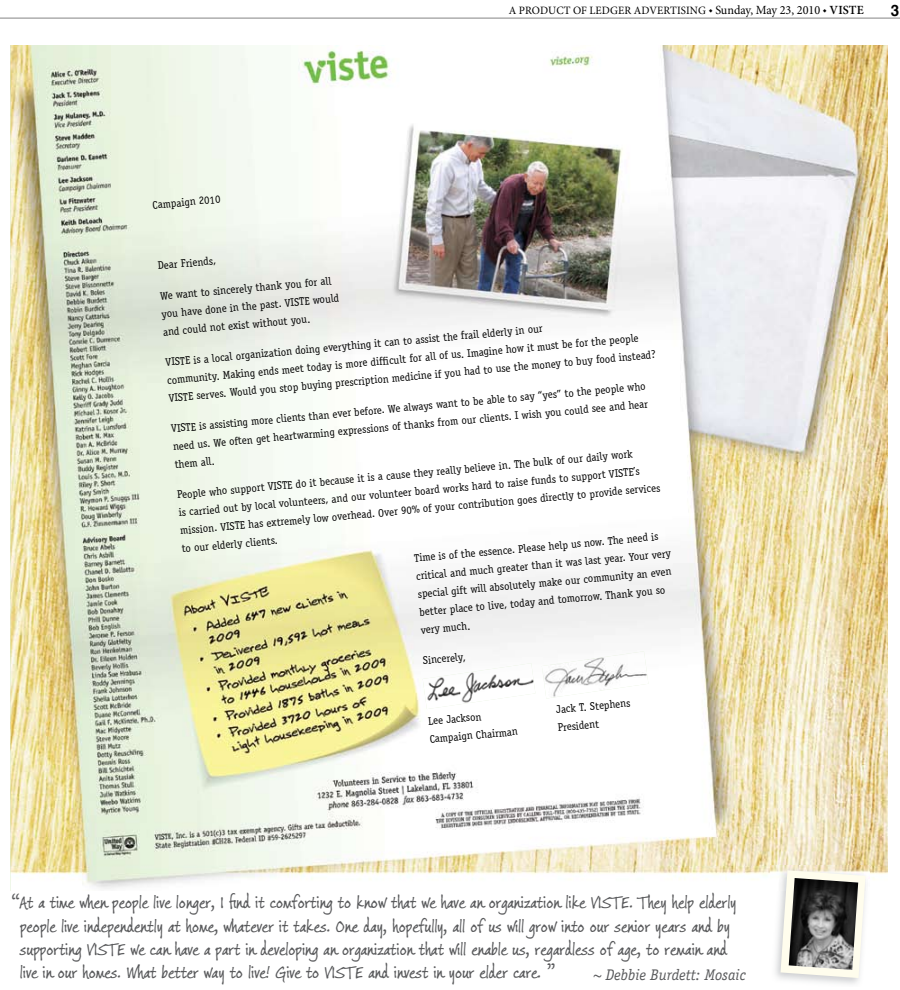
<style>
.page{position:relative;width:900px;height:990px;background:#fff}
.page>*{position:absolute;margin:0;border:0;box-sizing:border-box;transform-origin:0 0}
.t1{font:18px/23.1px "Jimmy Crack Corn Pro";color:#58595b}
.t2{font:700 15.62px "Helvetica";color:#000}
.t3{font:italic 15.38px "Officina Serif";color:#58595b}
.t4{font:12.5px "Minion Pro";color:#000}
.t5{font:11.25px "Minion Pro";letter-spacing:.01em;color:#000}
.t6{font:11.12px/18.1px "Officina Serif";color:#000}
.s1{font-weight:500;font-size:8.75px}
.s2{font-weight:600}
</style>
<div class="page">
<hr style="left:0;top:17px;width:900px;height:2px;background:#000">
<img style="left:10px;top:45px;width:878px;height:846px">
<img style="left:771px;top:865px;width:98px;height:119px">
<svg style="left:781px;top:870px;width:84px;height:108px"></svg>
<img style="left:789px;top:878px;width:69px;height:92px">
<img style="left:423px;top:663px;width:112px;height:46px">
<img style="left:542px;top:651px;width:106px;height:48px">
<p class="t6" style="left:152px;top:196px;width:70px;rotate:-5deg">Campaign 2010</p>
<p class="t5" style="left:509px;top:3px;width:199px">A PRODUCT OF LEDGER ADVERTISING</p>
<h2 class="t2" style="left:891px;top:-2px;width:10px">3</h2>
<p class="t4" style="left:709px;top:2px;width:157px"><span class="s1">◆</span> SUNDAY, MAY 23, 2010 <span class="s1">◆</span> <span class="s2">VISTE</span></p>
<p class="t6" style="left:157px;top:257px;width:60px;rotate:-5deg">Dear Friends,</p>
<p class="t6" style="left:159px;top:287px;width:180px;rotate:-5deg">We want to sincerely thank you for all you have done in the past. VISTE would and could not exist without you.</p>
<p class="t6" style="left:165px;top:353px;width:490px;rotate:-5deg">VISTE is a local organization doing everything it can to assist the frail elderly in our<br>community. Making ends meet today is more diffi cult for all of us. Imagine how it must be for the people<br>VISTE serves. Would you stop buying prescription medicine if you had to use the money to buy food instead?</p>
<p class="t6" style="left:170px;top:419px;width:479px;text-align:justify;rotate:-5deg">VISTE is assisting more clients than ever before. We always want to be able to say “yes” to the people who need us. We often get heartwarming expressions of thanks from our clients. I wish you could see and hear them all.</p>
<p class="t6" style="left:176px;top:485px;width:483px;rotate:-5deg">People who support VISTE do it because it is a cause they really believe in. The bulk of our daily work<br>is carried out by local volunteers, and our volunteer board works hard to raise funds to support VISTE’s mission. VISTE has extremely low overhead. Over 90% of your contribution goes directly to provide services to our elderly clients.</p>
<p class="t6" style="left:413px;top:549px;width:258px;rotate:-5deg">Time is of the essence. Please help us now. The need is critical and much greater than it was last year. Your very special gift will absolutely make our community an even better place to live, today and tomorrow. Thank you so very much.</p>
<p class="t6" style="left:422px;top:651px;width:44px;rotate:-5deg">Sincerely,</p>
<p class="t6" style="left:427px;top:712px;width:55px;rotate:-5deg">Lee Jackson</p>
<p class="t6" style="left:429px;top:730px;width:90px;rotate:-5deg">Campaign Chairman</p>
<p class="t6" style="left:555px;top:700px;width:76px;rotate:-5deg">Jack T. Stephens</p>
<p class="t6" style="left:557px;top:718px;width:43px;rotate:-5deg">President</p>
<p class="t1" style="left:20px;top:892px;width:718px;text-indent:-9px">“At a time when people live longer, I find it comforting to know that we have an organization like VISTE. They help elderly people live independently at home, whatever it takes. One day, hopefully, all of us will grow into our senior years and by supporting VISTE we can have a part in developing an organization that will enable us, regardless of age, to remain and live in our homes. What better way to live! Give to VISTE and invest in your elder care. ”</p>
<h3 class="t3" style="left:594px;top:966px;width:153px">~ Debbie Burdett: Mosaic</h3>
</div>
